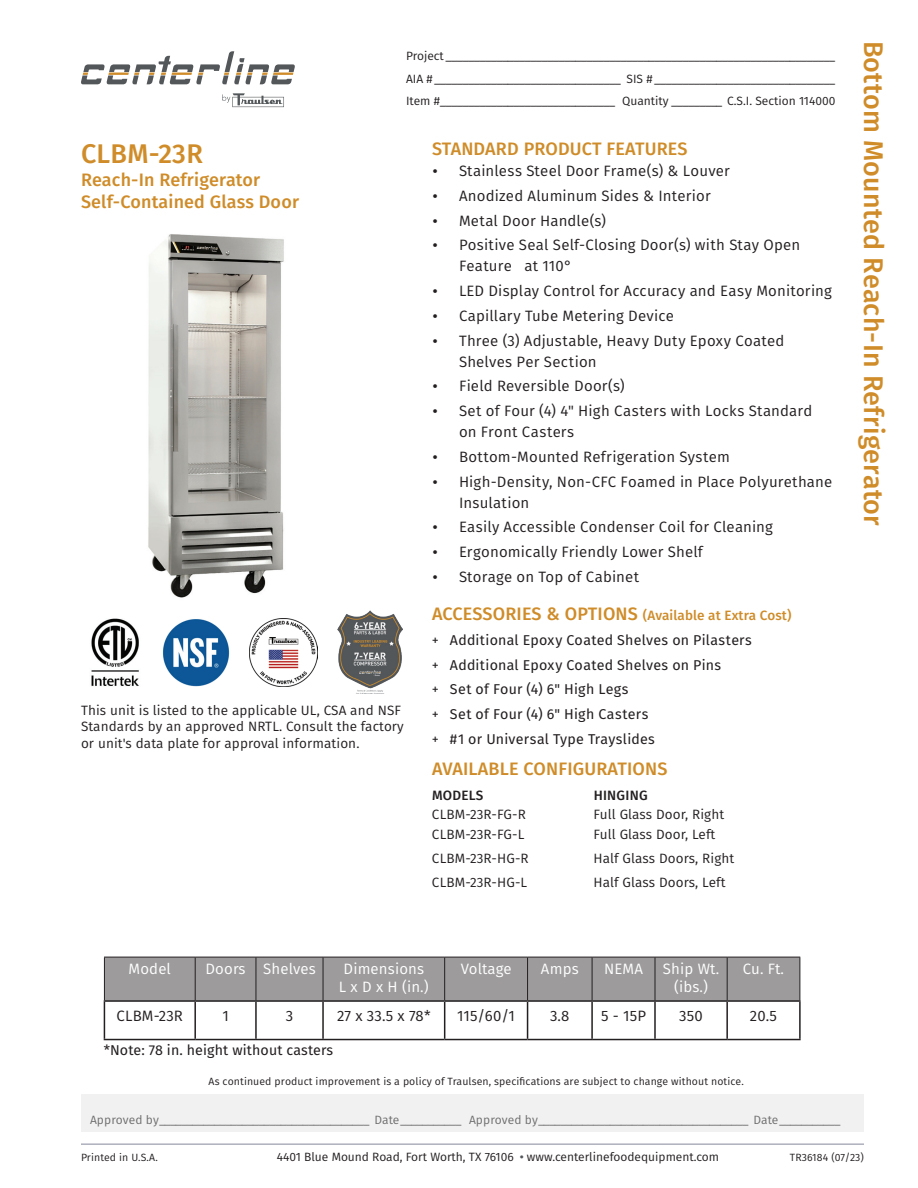
<style>
.page{position:relative;width:918px;height:1188px;background:#fff}
.page>*{position:absolute;margin:0;border:0;box-sizing:border-box;transform-origin:0 0}
.t1{font:500 27px "Fira Sans";letter-spacing:.01em;color:#cf8c29}
.t2{font:500 18px/22.5px "Fira Sans";letter-spacing:.01em;color:#cf8c29}
.t3{font:15px/21px "Fira Sans";letter-spacing:.015em;color:#231f20}
.t4{font:15px/18px "Fira Sans";letter-spacing:.01em;color:#fff;text-align:center}
.t5{font:14.25px/24.8px "Fira Sans";letter-spacing:.015em;color:#231f20}
.t6{font:13.5px/16.5px "Fira Sans";letter-spacing:.01em;color:#231f20}
.t7{font:500 13.5px "Fira Sans";letter-spacing:.01em;color:#cf8c29}
.t8{font:500 13.5px "Fira Sans";letter-spacing:.02em;color:#231f20}
.t9{font:12px/22.5px "Fira Sans";color:#231f20;text-align:justify}
.t10{font:12px "Fira Sans";letter-spacing:.005em;color:#6e6e6f}
.t11{font:10.5px "Fira Sans";letter-spacing:.01em;color:#231f20}
.s1{font-family:"Gadugi"}
.s2{font-size:18px}
.s3{font-style:inherit}
.s4{font-weight:500;color:#535759}
</style>
<div class="page">
<div style="left:81px;top:1094px;width:783px;height:38px;background:#f1f1f1"></div>
<hr style="left:81px;top:1144px;width:783px;height:1px;background:#85899c">
<svg style="left:222px;top:93px;width:62px;height:14px"></svg>
<svg style="left:81px;top:51px;width:214px;height:33px"></svg>
<div style="left:105px;top:958px;width:695px;height:42px;background:#9d9b9c"></div>
<hr style="left:104px;top:1000px;width:91px;height:2px;background:#231f20">
<hr style="left:104px;top:1002px;width:1px;height:37px;background:#231f20">
<hr style="left:195px;top:1000px;width:61px;height:2px;background:#231f20">
<hr style="left:194px;top:1002px;width:2px;height:37px;background:#231f20">
<hr style="left:256px;top:1000px;width:67px;height:2px;background:#231f20">
<hr style="left:255px;top:1002px;width:2px;height:37px;background:#231f20">
<hr style="left:323px;top:1000px;width:122px;height:2px;background:#231f20">
<hr style="left:322px;top:1002px;width:2px;height:37px;background:#231f20">
<hr style="left:445px;top:1000px;width:83px;height:2px;background:#231f20">
<hr style="left:444px;top:1002px;width:1px;height:37px;background:#231f20">
<hr style="left:528px;top:1000px;width:64px;height:2px;background:#231f20">
<hr style="left:527px;top:1002px;width:1px;height:37px;background:#231f20">
<hr style="left:592px;top:1000px;width:63px;height:2px;background:#231f20">
<hr style="left:591px;top:1002px;width:2px;height:37px;background:#231f20">
<hr style="left:655px;top:1000px;width:72px;height:2px;background:#231f20">
<hr style="left:654px;top:1002px;width:2px;height:37px;background:#231f20">
<hr style="left:727px;top:1000px;width:74px;height:2px;background:#231f20">
<hr style="left:726px;top:1002px;width:2px;height:37px;background:#231f20">
<hr style="left:799px;top:1002px;width:2px;height:37px;background:#231f20">
<hr style="left:104px;top:1039px;width:91px;height:1px;background:#231f20">
<hr style="left:195px;top:1039px;width:61px;height:1px;background:#231f20">
<hr style="left:256px;top:1039px;width:67px;height:1px;background:#231f20">
<hr style="left:323px;top:1039px;width:122px;height:1px;background:#231f20">
<hr style="left:445px;top:1039px;width:83px;height:1px;background:#231f20">
<hr style="left:528px;top:1039px;width:64px;height:1px;background:#231f20">
<hr style="left:592px;top:1039px;width:63px;height:1px;background:#231f20">
<hr style="left:655px;top:1039px;width:72px;height:1px;background:#231f20">
<hr style="left:727px;top:1039px;width:74px;height:1px;background:#231f20">
<hr style="left:104px;top:957px;width:91px;height:1px;background:#231f20">
<hr style="left:104px;top:957px;width:1px;height:43px;background:#231f20">
<hr style="left:195px;top:957px;width:61px;height:1px;background:#231f20">
<hr style="left:195px;top:957px;width:1px;height:43px;background:#231f20">
<hr style="left:256px;top:957px;width:67px;height:1px;background:#231f20">
<hr style="left:256px;top:957px;width:1px;height:43px;background:#231f20">
<hr style="left:323px;top:957px;width:122px;height:1px;background:#231f20">
<hr style="left:323px;top:957px;width:1px;height:43px;background:#231f20">
<hr style="left:445px;top:957px;width:83px;height:1px;background:#231f20">
<hr style="left:444px;top:957px;width:1px;height:43px;background:#231f20">
<hr style="left:528px;top:957px;width:64px;height:1px;background:#231f20">
<hr style="left:527px;top:957px;width:1px;height:43px;background:#231f20">
<hr style="left:592px;top:957px;width:63px;height:1px;background:#231f20">
<hr style="left:592px;top:957px;width:1px;height:43px;background:#231f20">
<hr style="left:655px;top:957px;width:72px;height:1px;background:#231f20">
<hr style="left:655px;top:957px;width:1px;height:43px;background:#231f20">
<hr style="left:727px;top:957px;width:73px;height:1px;background:#231f20">
<hr style="left:727px;top:957px;width:1px;height:43px;background:#231f20">
<hr style="left:800px;top:957px;width:1px;height:43px;background:#231f20">
<img style="left:148px;top:234px;width:136px;height:364px">
<img style="left:250px;top:618px;width:68px;height:68px">
<img style="left:91px;top:619px;width:48px;height:67px">
<img style="left:162px;top:619px;width:68px;height:67px">
<img style="left:338px;top:611px;width:64px;height:83px">
<p class="t9" style="left:406px;top:45px;width:431px">Project _____________________________________________________________________ AIA # _________________________________ SIS # ________________________________ Item #_______________________________ Quantity _________ C.S.I. Section 114000</p>
<h1 class="t1" style="left:81px;top:132px;width:123px">CLBM-23R</h1>
<p class="t2" style="left:81px;top:168px;width:220px">Reach-In Refrigerator<br>Self-Contained Glass Door</p>
<p class="t6" style="left:81px;top:701px;width:324px">This unit is listed to the applicable UL, CSA and NSF<br>Standards by an approved NRTL. Consult the factory or unit's data plate for approval information.</p>
<p class="t2" style="left:432px;top:137px;width:257px">STANDARD PRODUCT FEATURES</p>
<p class="t3" style="left:432px;top:160px;width:300px"><span class="s1">•</span> Stainless Steel Door Frame(s) &amp; Louver</p>
<p class="t3" style="left:432px;top:185px;width:280px"><span class="s1">•</span> Anodized Aluminum Sides &amp; Interior</p>
<p class="t3" style="left:432px;top:209px;width:176px"><span class="s1">•</span> Metal Door Handle(s)</p>
<p class="t3" style="left:459px;top:234px;width:343px;text-indent:-27px"><span class="s1">•</span> Positive Seal Self-Closing Door(s) with Stay Open<br>Feature at 110°</p>
<p class="t3" style="left:432px;top:280px;width:402px"><span class="s1">•</span> LED Display Control for Accuracy and Easy Monitoring</p>
<p class="t3" style="left:432px;top:305px;width:243px"><span class="s1">•</span> Capillary Tube Metering Device</p>
<p class="t3" style="left:459px;top:329px;width:327px;text-indent:-27px"><span class="s1">•</span> Three (3) Adjustable, Heavy Duty Epoxy Coated<br>Shelves Per Section</p>
<p class="t3" style="left:432px;top:375px;width:194px"><span class="s1">•</span> Field Reversible Door(s)</p>
<p class="t3" style="left:459px;top:400px;width:355px;text-indent:-27px"><span class="s1">•</span> Set of Four (4) 4" High Casters with Locks Standard on Front Casters</p>
<p class="t3" style="left:432px;top:446px;width:300px"><span class="s1">•</span> Bottom-Mounted Refrigeration System</p>
<p class="t3" style="left:459px;top:470px;width:375px;text-indent:-27px"><span class="s1">•</span> High-Density, Non-CFC Foamed in Place Polyurethane<br>Insulation</p>
<p class="t3" style="left:432px;top:516px;width:343px"><span class="s1">•</span> Easily Accessible Condenser Coil for Cleaning</p>
<p class="t3" style="left:432px;top:541px;width:272px"><span class="s1">•</span> Ergonomically Friendly Lower Shelf</p>
<p class="t3" style="left:432px;top:566px;width:209px"><span class="s1">•</span> Storage on Top of Cabinet</p>
<p class="t7" style="left:432px;top:605px;width:361px"><span class="s2">ACCESSORIES &amp; OPTIONS</span> (Available at Extra Cost)</p>
<p class="t5" style="left:432px;top:627px;width:321px"><span class="s3">+</span> Additional Epoxy Coated Shelves on Pilasters <span class="s3">+</span> Additional Epoxy Coated Shelves on Pins<br><span class="s3">+</span> Set of Four (4) 6" High Legs<br><span class="s3">+</span> Set of Four (4) 6" High Casters<br><span class="s3">+</span> #1 or Universal Type Trayslides</p>
<p class="t2" style="left:432px;top:757px;width:237px">AVAILABLE CONFIGURATIONS</p>
<p class="t8" style="left:432px;top:785px;width:53px">MODELS</p>
<p class="t8" style="left:594px;top:785px;width:55px">HINGING</p>
<p class="t6" style="left:432px;top:806px;width:95px">CLBM-23R-FG-R</p>
<p class="t6" style="left:594px;top:806px;width:132px">Full Glass Door, Right</p>
<p class="t6" style="left:432px;top:826px;width:94px">CLBM-23R-FG-L</p>
<p class="t6" style="left:594px;top:826px;width:123px">Full Glass Door, Left</p>
<p class="t6" style="left:432px;top:850px;width:98px">CLBM-23R-HG-R</p>
<p class="t6" style="left:594px;top:850px;width:142px">Half Glass Doors, Right</p>
<p class="t6" style="left:432px;top:874px;width:97px">CLBM-23R-HG-L</p>
<p class="t6" style="left:594px;top:874px;width:134px">Half Glass Doors, Left</p>
<h1 class="t1" style="left:895px;top:40px;width:487px;rotate:90deg">Bottom Mounted Reach-In Refrigerator</h1>
<p class="t4" style="left:129px;top:960px;width:44px">Model</p>
<p class="t4" style="left:206px;top:960px;width:112px">Doors Shelves</p>
<p class="t4" style="left:339px;top:960px;width:91px">Dimensions<br>L x D x H (in.)</p>
<p class="t4" style="left:461px;top:960px;width:52px">Voltage</p>
<p class="t4" style="left:541px;top:960px;width:39px">Amps</p>
<p class="t4" style="left:604px;top:960px;width:40px">NEMA</p>
<p class="t4" style="left:663px;top:960px;width:58px">Ship Wt. (ibs.)</p>
<p class="t4" style="left:743px;top:960px;width:43px">Cu. Ft.</p>
<p class="t3" style="left:117px;top:1005px;width:68px">CLBM-23R</p>
<p class="t3" style="left:222px;top:1005px;width:8px">1</p>
<p class="t3" style="left:286px;top:1005px;width:9px">3</p>
<p class="t3" style="left:337px;top:1005px;width:95px">27 x 33.5 x 78*</p>
<p class="t3" style="left:457px;top:1005px;width:59px">115/60/1</p>
<p class="t3" style="left:550px;top:1005px;width:21px">3.8</p>
<p class="t3" style="left:601px;top:1005px;width:46px">5 - 15P</p>
<p class="t3" style="left:679px;top:1005px;width:25px">350</p>
<p class="t3" style="left:750px;top:1005px;width:29px">20.5</p>
<p class="t5" style="left:104px;top:1038px;width:231px">*Note: 78 in. height without casters</p>
<p class="t11" style="left:209px;top:1074px;width:537px">As continued product improvement is a policy of Traulsen, specifications are subject to change without notice.</p>
<p class="t10" style="left:90px;top:1111px;width:752px">Approved by______________________________________ Date___________ Approved by______________________________________ Date___________</p>
<p class="t11" style="left:81px;top:1150px;width:78px">Printed in U.S.A.</p>
<p class="t9" style="left:277px;top:1145px;width:444px">4401 Blue Mound Road, Fort Worth, TX 76106 <span class="s4">•</span> www.centerlinefoodequipment.com</p>
<p class="t11" style="left:790px;top:1150px;width:76px">TR36184 (07/23)</p>
</div>
